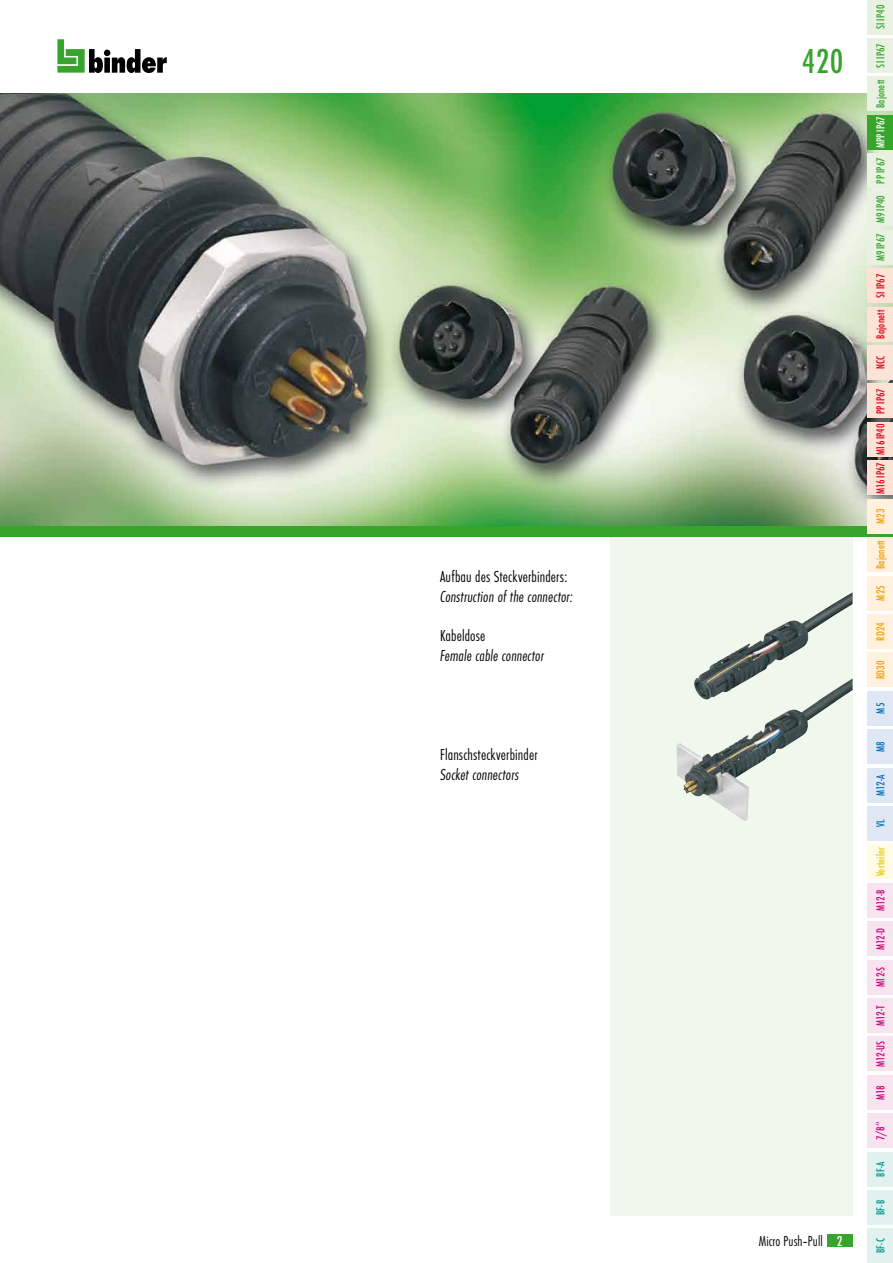
<style>
.page{position:relative;width:893px;height:1263px;background:#fff}
.page>*{position:absolute;margin:0;border:0;box-sizing:border-box;transform-origin:0 0}
.t1{font:500 condensed 36px "Futura T";color:#37a42c}
.t2{font:italic 300 condensed 16.5px "Futura T";letter-spacing:.005em;color:#000}
.t3{font:300 condensed 16.5px "Futura T";letter-spacing:.005em;color:#000}
.t4{font:300 condensed 15px "Futura T";letter-spacing:.005em;color:#000}
.t5{font:500 condensed 12px "Futura T";letter-spacing:.015em;color:#37a42c}
.t6{font:500 condensed 12px "Futura T";letter-spacing:.01em;color:#e2001a}
.t7{font:500 condensed 12px "Futura T";letter-spacing:-.025em;color:#cd007b}
.t8{font:500 condensed 12px "Futura T";letter-spacing:.01em;color:#f49e00}
.t9{font:500 condensed 12px "Futura T";letter-spacing:.015em;color:#e6cb00}
.t10{font:500 condensed 12px "Futura T";color:#009790}
.t11{font:500 condensed 12px "Futura T";letter-spacing:.015em;color:#0070b8}
.s1{font-weight:500;color:#fff}
.s2{color:#fff}
.s3{color:#f49e00}
.s4{color:#cd007b}
</style>
<div class="page">
<div style="left:827px;top:1234px;width:25px;height:13px;background:#37a42c"></div>
<svg style="left:57px;top:39px;width:110px;height:34px"></svg>
<div style="left:610px;top:527px;width:243px;height:689px;background:#f0f7ec"></div>
<img style="left:0;top:94px;width:893px;height:433px">
<div style="left:0;top:527px;width:893px;height:10px;background:#37a42c"></div>
<img style="left:694px;top:592px;width:159px;height:108px">
<img style="left:676px;top:692px;width:155px;height:129px">
<div style="left:867px;top:1152px;width:26px;height:34px;background:#e1f1ee"></div>
<div style="left:867px;top:1229px;width:26px;height:34px;background:#e1f1ee"></div>
<div style="left:867px;top:1075px;width:26px;height:34px;background:#f7e4ee"></div>
<div style="left:867px;top:1114px;width:26px;height:34px;background:#f7e4ee"></div>
<div style="left:867px;top:1037px;width:26px;height:34px;background:#f7e4ee"></div>
<div style="left:867px;top:806px;width:26px;height:34px;background:#dfe7f4"></div>
<div style="left:867px;top:730px;width:26px;height:34px;background:#dfe7f4"></div>
<div style="left:867px;top:768px;width:26px;height:34px;background:#dfe7f4"></div>
<div style="left:867px;top:691px;width:26px;height:34px;background:#dfe7f4"></div>
<div style="left:867px;top:960px;width:26px;height:34px;background:#f7e4ee"></div>
<div style="left:867px;top:1190px;width:26px;height:34px;background:#e1f1ee"></div>
<div style="left:867px;top:998px;width:26px;height:34px;background:#f7e4ee"></div>
<div style="left:867px;top:922px;width:26px;height:34px;background:#f7e4ee"></div>
<div style="left:867px;top:883px;width:26px;height:34px;background:#f7e4ee"></div>
<div style="left:867px;top:845px;width:26px;height:34px;background:#fffbe4"></div>
<div style="left:867px;top:653px;width:26px;height:34px;background:#fff1de"></div>
<div style="left:867px;top:576px;width:26px;height:34px;background:#fff1de"></div>
<div style="left:867px;top:614px;width:26px;height:34px;background:#fff1de"></div>
<div style="left:867px;top:538px;width:26px;height:34px;background:#fff1de"></div>
<div style="left:867px;top:499px;width:26px;height:34px;background:#fff1de"></div>
<div style="left:867px;top:461px;width:26px;height:34px;background:#fce3d6"></div>
<div style="left:867px;top:230px;width:26px;height:34px;background:#e9f2e2"></div>
<div style="left:867px;top:154px;width:26px;height:34px;background:#e9f2e2"></div>
<div style="left:867px;top:422px;width:26px;height:34px;background:#fce3d6"></div>
<div style="left:867px;top:192px;width:26px;height:34px;background:#e9f2e2"></div>
<div style="left:867px;top:115px;width:26px;height:34px;background:#37a42c"></div>
<div style="left:867px;top:77px;width:26px;height:34px;background:#e9f2e2"></div>
<div style="left:867px;top:38px;width:26px;height:34px;background:#e9f2e2"></div>
<div style="left:867px;top:0;width:26px;height:34px;background:#e9f2e2"></div>
<div style="left:867px;top:307px;width:26px;height:34px;background:#fce3d6"></div>
<div style="left:867px;top:346px;width:26px;height:34px;background:#fce3d6"></div>
<div style="left:867px;top:384px;width:26px;height:34px;background:#fce3d6"></div>
<div style="left:867px;top:269px;width:26px;height:34px;background:#fce3d6"></div>
<p class="t3" style="left:440px;top:567px;width:129px">Aufbau des Steckverbinders:</p>
<p class="t2" style="left:440px;top:587px;width:134px">Construction of the connector:</p>
<p class="t3" style="left:440px;top:626px;width:47px">Kabeldose</p>
<p class="t2" style="left:440px;top:646px;width:105px">Female cable connector</p>
<p class="t3" style="left:440px;top:745px;width:99px">Flanschsteckverbinder</p>
<p class="t2" style="left:440px;top:765px;width:80px">Socket connectors</p>
<h1 class="t1" style="left:802px;top:40px;width:43px">420</h1>
<p class="t4" style="left:759px;top:1232px;width:85px">Micro Push–Pull <span class="s1">2</span></p>
<p class="t5" style="left:873px;top:148px;width:145px;rotate:-90deg"><span class="s2">MPPIP67</span> Bajonett SI IP67 SI IP40</p>
<p class="t5" style="left:873px;top:184px;width:28px;rotate:-90deg">PP IP67</p>
<p class="t5" style="left:873px;top:223px;width:29px;rotate:-90deg">M9IP40</p>
<p class="t5" style="left:873px;top:261px;width:29px;rotate:-90deg">M9IP67</p>
<p class="t6" style="left:873px;top:298px;width:26px;rotate:-90deg">SI IP67</p>
<p class="t6" style="left:873px;top:339px;width:30px;rotate:-90deg">Bajonett</p>
<p class="t6" style="left:873px;top:369px;width:15px;rotate:-90deg">NCC</p>
<p class="t6" style="left:873px;top:414px;width:27px;rotate:-90deg">PPIP67</p>
<p class="t6" style="left:873px;top:455px;width:33px;rotate:-90deg">M16IP40</p>
<p class="t6" style="left:873px;top:524px;width:63px;rotate:-90deg"><span class="s3">M23</span> M16IP67</p>
<p class="t8" style="left:873px;top:569px;width:30px;rotate:-90deg">Bajonett</p>
<p class="t8" style="left:873px;top:601px;width:17px;rotate:-90deg">M25</p>
<p class="t8" style="left:873px;top:641px;width:20px;rotate:-90deg">RD24</p>
<p class="t8" style="left:873px;top:679px;width:20px;rotate:-90deg">RD30</p>
<p class="t11" style="left:873px;top:714px;width:12px;rotate:-90deg">M5</p>
<p class="t11" style="left:873px;top:752px;width:12px;rotate:-90deg">M8</p>
<p class="t11" style="left:873px;top:796px;width:23px;rotate:-90deg">M12-A</p>
<p class="t11" style="left:873px;top:827px;width:9px;rotate:-90deg">VL</p>
<p class="t9" style="left:873px;top:911px;width:65px;rotate:-90deg"><span class="s4">M12-B</span> Verteiler</p>
<p class="t7" style="left:873px;top:949px;width:23px;rotate:-90deg">M12-D</p>
<p class="t7" style="left:873px;top:987px;width:22px;rotate:-90deg">M12-S</p>
<p class="t7" style="left:873px;top:1025px;width:22px;rotate:-90deg">M12-T</p>
<p class="t7" style="left:873px;top:1067px;width:27px;rotate:-90deg">M12-US</p>
<p class="t7" style="left:873px;top:1099px;width:16px;rotate:-90deg">M18</p>
<p class="t7" style="left:873px;top:1140px;width:20px;rotate:-90deg">7/8‘‘</p>
<p class="t10" style="left:873px;top:1177px;width:17px;rotate:-90deg">BF-A</p>
<p class="t10" style="left:873px;top:1215px;width:17px;rotate:-90deg">BF-B</p>
<p class="t10" style="left:873px;top:1253px;width:16px;rotate:-90deg">BF-C</p>
</div>
